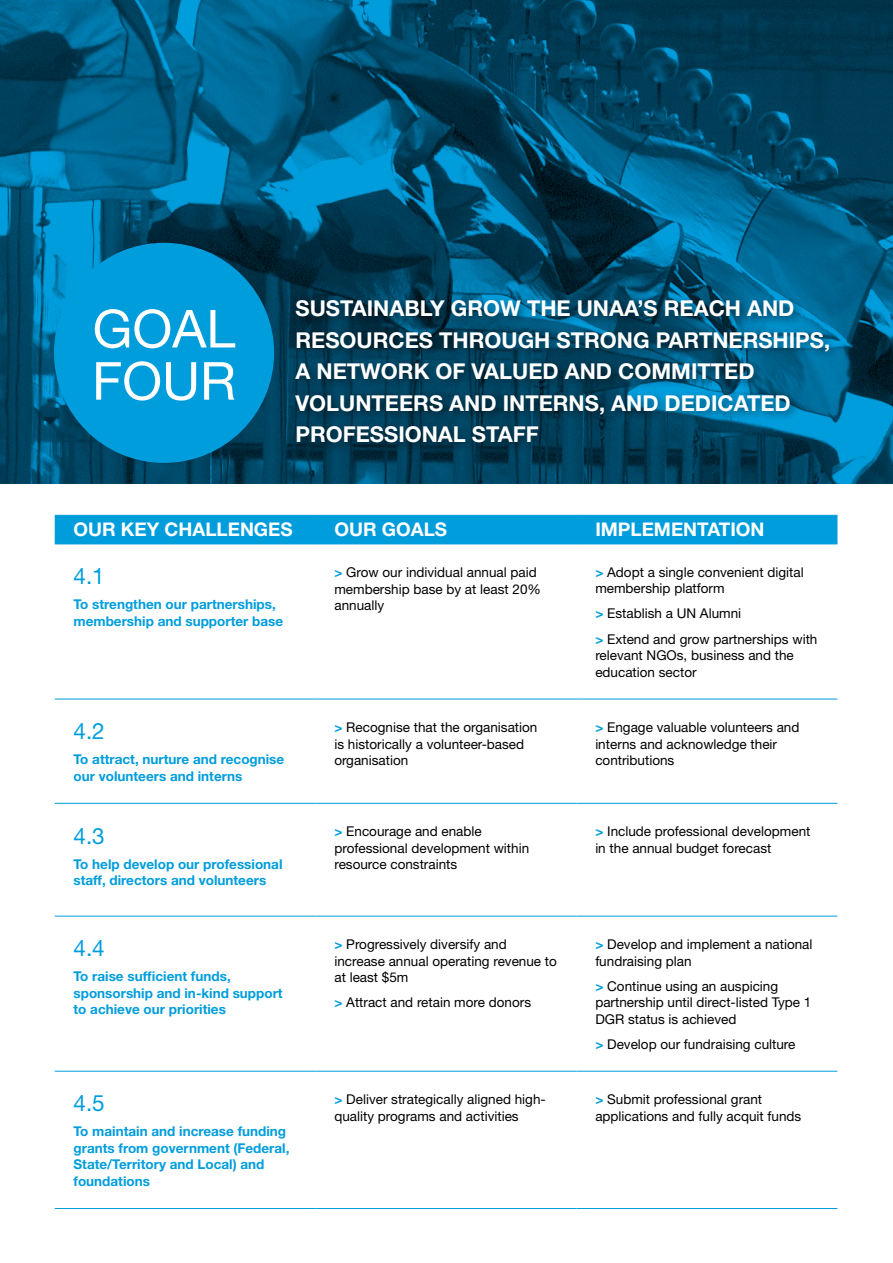
<style>
.page{position:relative;width:893px;height:1263px;background:#fff}
.page>*{position:absolute;margin:0;border:0;box-sizing:border-box;transform-origin:0 0}
.t1{font:52.5px/52.2px "Helvetica Neue";color:#fff}
.t2{font:22.5px "Helvetica Neue";color:#009ddc}
.t3{font:700 21.9px/31.5px "Helvetica Neue";color:#fff}
.t4{font:700 18.9px "Helvetica Neue";color:#fff}
.t5{font:13.5px/16.5px "Helvetica Neue";color:#000}
.t6{font:700 13.5px/16.5px "Helvetica Neue";color:#009ddc}
.s1{font-weight:700;color:#009ddc}
</style>
<div class="page">
<img style="left:0;top:483px;width:893px;height:726px">
<svg style="left:0;top:0;width:893px;height:483px;background:#005173"></svg>
<div style="left:55px;top:516px;width:782px;height:28px;background:#009ddc"></div>
<hr style="left:55px;top:515px;width:261px;height:1px;background:#009ddc">
<hr style="left:316px;top:515px;width:261px;height:1px;background:#009ddc">
<hr style="left:577px;top:515px;width:260px;height:1px;background:#009ddc">
<hr style="left:55px;top:544px;width:261px;height:1px;background:#009ddc">
<hr style="left:316px;top:544px;width:261px;height:1px;background:#009ddc">
<hr style="left:577px;top:544px;width:260px;height:1px;background:#009ddc">
<hr style="left:55px;top:699px;width:261px;height:1px;background:#009ddc">
<hr style="left:316px;top:699px;width:261px;height:1px;background:#009ddc">
<hr style="left:577px;top:699px;width:260px;height:1px;background:#009ddc">
<hr style="left:55px;top:803px;width:261px;height:1px;background:#009ddc">
<hr style="left:316px;top:803px;width:261px;height:1px;background:#009ddc">
<hr style="left:577px;top:803px;width:260px;height:1px;background:#009ddc">
<hr style="left:55px;top:916px;width:261px;height:1px;background:#009ddc">
<hr style="left:316px;top:916px;width:261px;height:1px;background:#009ddc">
<hr style="left:577px;top:916px;width:260px;height:1px;background:#009ddc">
<hr style="left:55px;top:1071px;width:261px;height:1px;background:#009ddc">
<hr style="left:316px;top:1071px;width:261px;height:1px;background:#009ddc">
<hr style="left:577px;top:1071px;width:260px;height:1px;background:#009ddc">
<hr style="left:55px;top:1208px;width:261px;height:1px;background:#009ddc">
<hr style="left:316px;top:1208px;width:261px;height:1px;background:#009ddc">
<hr style="left:577px;top:1208px;width:260px;height:1px;background:#009ddc">
<div style="left:291px;top:296px;width:548px;height:157px;background:#000;opacity:.5"></div>
<div style="left:54px;top:243px;width:220px;height:220px;background:#009ddc;border-radius:50%"></div>
<h1 class="t1" style="left:92px;top:302px;width:145px">GOAL<br>FOUR</h1>
<h3 class="t3" style="left:296px;top:292px;width:536px">SUSTAINABLY GROW THE UNAA’S REACH AND RESOURCES THROUGH STRONG PARTNERSHIPS, A NETWORK OF VALUED AND COMMITTED VOLUNTEERS AND INTERNS, AND DEDICATED PROFESSIONAL STAFF</h3>
<h3 class="t4" style="left:74px;top:518px;width:221px">OUR KEY CHALLENGES</h3>
<h3 class="t4" style="left:334px;top:518px;width:114px">OUR GOALS</h3>
<h3 class="t4" style="left:595px;top:518px;width:171px">IMPLEMENTATION</h3>
<h2 class="t2" style="left:74px;top:563px;width:33px">4.1</h2>
<p class="t6" style="left:74px;top:596px;width:211px">To strengthen our partnerships, membership and supporter base</p>
<p class="t5" style="left:334px;top:564px;width:208px"><span class="s1">&gt;</span> Grow our individual annual paid membership base by at least 20% annually</p>
<p class="t5" style="left:595px;top:564px;width:210px"><span class="s1">&gt;</span> Adopt a single convenient digital membership platform</p>
<p class="t5" style="left:595px;top:601px;width:224px;line-height:25px"><span class="s1">&gt;</span> Establish a UN Alumni<br><span class="s1">&gt;</span> Extend and grow partnerships with</p>
<p class="t5" style="left:595px;top:647px;width:200px">relevant NGOs, business and the education sector</p>
<h2 class="t2" style="left:74px;top:718px;width:33px">4.2</h2>
<p class="t6" style="left:74px;top:751px;width:212px">To attract, nurture and recognise our volunteers and interns</p>
<h2 class="t2" style="left:74px;top:822px;width:33px">4.3</h2>
<p class="t6" style="left:74px;top:855px;width:210px">To help develop our professional staff, directors and volunteers</p>
<h2 class="t2" style="left:74px;top:935px;width:33px">4.4</h2>
<p class="t6" style="left:74px;top:968px;width:211px">To raise sufficient funds, sponsorship and in-kind support to achieve our priorities</p>
<h2 class="t2" style="left:74px;top:1090px;width:33px">4.5</h2>
<p class="t6" style="left:74px;top:1123px;width:217px">To maintain and increase funding grants from government (Federal,<br>State/Territory and Local) and foundations</p>
<p class="t5" style="left:334px;top:719px;width:204px"><span class="s1">&gt;</span> Recognise that the organisation is historically a volunteer-based organisation</p>
<p class="t5" style="left:595px;top:719px;width:206px"><span class="s1">&gt;</span> Engage valuable volunteers and interns and acknowledge their contributions</p>
<p class="t5" style="left:334px;top:823px;width:196px"><span class="s1">&gt;</span> Encourage and enable professional development within resource constraints</p>
<p class="t5" style="left:595px;top:823px;width:217px"><span class="s1">&gt;</span> Include professional development in the annual budget forecast</p>
<p class="t5" style="left:334px;top:936px;width:224px"><span class="s1">&gt;</span> Progressively diversify and increase annual operating revenue to at least $5m</p>
<p class="t5" style="left:334px;top:994px;width:198px"><span class="s1">&gt;</span> Attract and retain more donors</p>
<p class="t5" style="left:595px;top:936px;width:219px"><span class="s1">&gt;</span> Develop and implement a national fundraising plan</p>
<p class="t5" style="left:595px;top:977px;width:218px"><span class="s1">&gt;</span> Continue using an auspicing partnership until direct-listed Type 1<br>DGR status is achieved</p>
<p class="t5" style="left:595px;top:1035px;width:202px"><span class="s1">&gt;</span> Develop our fundraising culture</p>
<p class="t5" style="left:334px;top:1091px;width:213px"><span class="s1">&gt;</span> Deliver strategically aligned high&shy;quality programs and activities</p>
<p class="t5" style="left:595px;top:1091px;width:208px"><span class="s1">&gt;</span> Submit professional grant applications and fully acquit funds</p>
</div>
